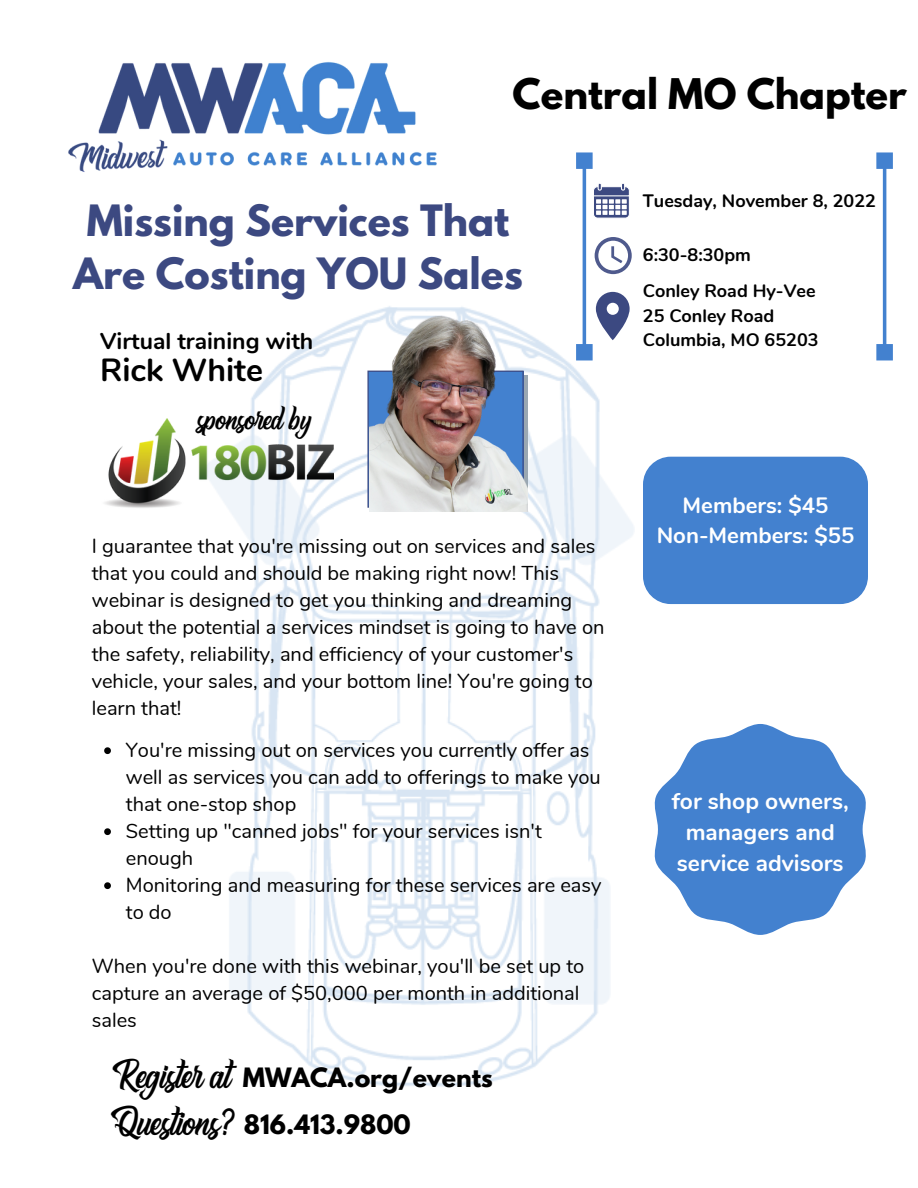
<style>
.page{position:relative;width:918px;height:1188px;background:#fff}
.page>*{position:absolute;margin:0;border:0;box-sizing:border-box;transform-origin:0 0}
.t1{font:39.3px/47.2px "Hugtophia";color:#000}
.t2{font:700 38.25px/52.8px "League Spartan";color:#3c4981;text-align:center}
.t3{font:700 37.35px "League Spartan";color:#000}
.t4{font:700 31.95px "Nunito";color:#000}
.t5{font:31.65px "Hugtophia";color:#000}
.t6{font:700 23.7px/46.8px "League Spartan";color:#000}
.t7{font:700 22.95px "Nunito";color:#000}
.t8{font:700 22.8px/31.3px "Nunito";color:#fff;text-align:center}
.t9{font:700 22.2px/30.5px "Nunito";color:#fff;text-align:center}
.t10{font:20.1px/27px "Nunito";color:#000}
.t11{font:700 18px/35.8px "Nunito";color:#000}
</style>
<div class="page">
<img style="left:229px;top:312px;width:422px;height:775px">
<img style="left:68px;top:62px;width:369px;height:110px">
<svg style="left:654px;top:724px;width:212px;height:211px;fill:#4381cf"></svg>
<svg style="left:876px;top:152px;width:17px;height:208px"></svg>
<svg style="left:576px;top:152px;width:56px;height:208px"></svg>
<svg style="left:104px;top:747px;width:7px;height:7px"></svg>
<svg style="left:104px;top:828px;width:7px;height:7px"></svg>
<svg style="left:104px;top:882px;width:7px;height:7px"></svg>
<div style="left:643px;top:457px;width:225px;height:147px;background:#4381cf;border-radius:28px"></div>
<img style="left:370px;top:306px;width:157px;height:205px">
<img style="left:105px;top:419px;width:229px;height:99px">
<h3 class="t3" style="left:513px;top:75px;width:396px">Central MO Chapter</h3>
<h2 class="t2" style="left:73px;top:199px;width:451px">Missing Services That<br>Are Costing YOU Sales</h2>
<p class="t7" style="left:100px;top:326px;width:215px">Virtual training with</p>
<h3 class="t4" style="left:100px;top:349px;width:164px">Rick White</h3>
<h3 class="t5" style="left:196px;top:399px;width:116px">sponsored by</h3>
<p class="t10" style="left:92px;top:532px;width:514px">I guarantee that you're missing out on services and sales that you could and should be making right now! This webinar is designed to get you thinking and dreaming about the potential a services mindset is going to have on the safety, reliability, and efficiency of your customer's vehicle, your sales, and your bottom line! You're going to learn that!</p>
<p class="t10" style="left:126px;top:737px;width:477px">You're missing out on services you currently offer as well as services you can add to offerings to make you that one-stop shop<br>Setting up "canned jobs" for your services isn't enough<br>Monitoring and measuring for these services are easy to do</p>
<p class="t10" style="left:92px;top:953px;width:494px">When you're done with this webinar, you'll be set up to capture an average of $50,000 per month in additional sales</p>
<h1 class="t1" style="left:111px;top:1051px;width:122px">Register at<br>Questions?</h1>
<p class="t6" style="left:243px;top:1057px;width:251px">MWACA.org/events<br>816.413.9800</p>
<p class="t11" style="left:643px;top:183px;width:235px">Tuesday, November 8, 2022</p>
<p class="t11" style="left:643px;top:237px;width:174px">6:30-8:30pm<br>Conley Road Hy-Vee</p>
<p class="t11" style="left:643px;top:303px;width:177px;line-height:24.8px">25 Conley Road<br>Columbia, MO 65203</p>
<p class="t9" style="left:657px;top:490px;width:199px">Members: $45<br>Non-Members: $55</p>
<p class="t8" style="left:672px;top:786px;width:178px">for shop owners, managers and service advisors</p>
</div>
